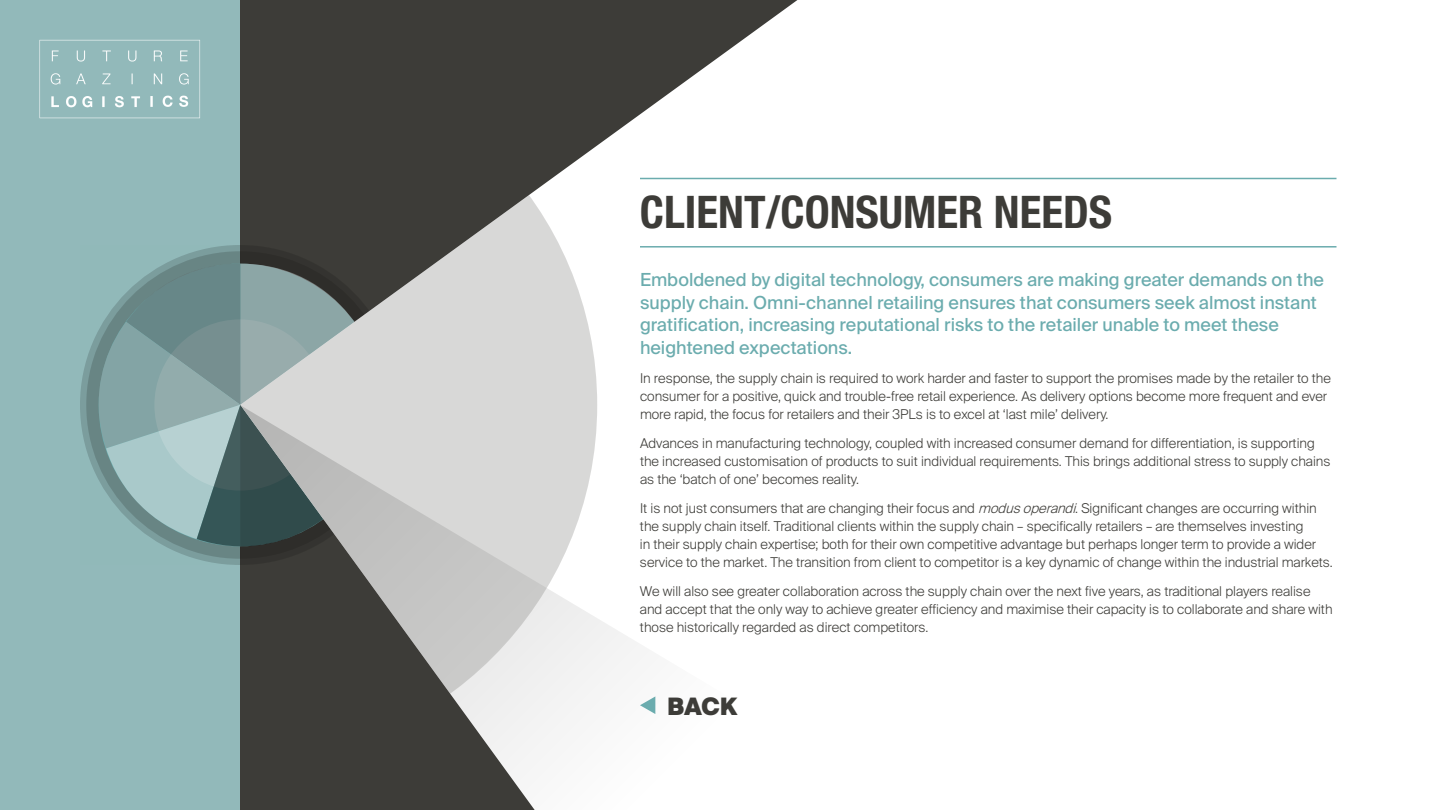
<style>
.page{position:relative;width:1440px;height:810px;background:#fff}
.page>*{position:absolute;margin:0;border:0;box-sizing:border-box;transform-origin:0 0}
.t1{font:700 condensed 45px "Helvetica Neue";color:#3d3c38}
.t2{font:900 24px "Suisse Intl";color:#3d3c38}
.t3{font:18px/22.5px "Suisse Intl";color:#6bacae}
.t4{font:300 13.5px/18px "Suisse Intl";color:#3d3c38}
.s1{font-style:italic}
</style>
<div class="page">
<div style="left:0;top:0;width:240px;height:810px;background:#92b9ba"></div>
<img style="left:39px;top:39px;width:161px;height:80px">
<svg style="left:92px;top:264px;width:148px;height:289px"></svg>
<svg style="left:240px;top:0;width:1097px;height:180px"></svg>
<svg style="left:240px;top:48px;width:357px;height:357px;fill:#3d3c38"></svg>
<svg style="left:240px;top:405px;width:416px;height:405px"></svg>
<hr style="left:640px;top:178px;width:697px;height:1px;background:#6bacae">
<hr style="left:640px;top:246px;width:697px;height:2px;background:#6bacae">
<svg style="left:640px;top:696px;width:15px;height:18px"></svg>
<h1 class="t1" style="left:640px;top:185px;width:474px">CLIENT/CONSUMER NEEDS</h1>
<p class="t3" style="left:640px;top:269px;width:686px">Emboldened by digital technology, consumers are making greater demands on the supply chain. Omni-channel retailing ensures that consumers seek almost instant gratification, increasing reputational risks to the retailer unable to meet these heightened expectations.</p>
<p class="t4" style="left:640px;top:369px;width:692px">In response, the supply chain is required to work harder and faster to support the promises made by the retailer to the consumer for a positive, quick and trouble-free retail experience. As delivery options become more frequent and ever more rapid, the focus for retailers and their 3PLs is to excel at ‘last mile’ delivery.</p>
<p class="t4" style="left:640px;top:434px;width:692px">Advances in manufacturing technology, coupled with increased consumer demand for differentiation, is supporting the increased customisation of products to suit individual requirements. This brings additional stress to supply chains as the ‘batch of one’ becomes reality.</p>
<p class="t4" style="left:640px;top:499px;width:694px">It is not just consumers that are changing their focus and <span class="s1">modusoperandi</span>. Significant changes are occurring within the supply chain itself. Traditional clients within the supply chain – specifically retailers – are themselves investing<br>in their supply chain expertise; both for their own competitive advantage but perhaps longer term to provide a wider service to the market. The transition from client to competitor is a key dynamic of change within the industrial markets.</p>
<p class="t4" style="left:640px;top:583px;width:694px">We will also see greater collaboration across the supply chain over the next five years, as traditional players realise and accept that the only way to achieve greater efficiency and maximise their capacity is to collaborate and share with those historically regarded as direct competitors.</p>
<h2 class="t2" style="left:667px;top:692px;width:72px">BACK</h2>
</div>
